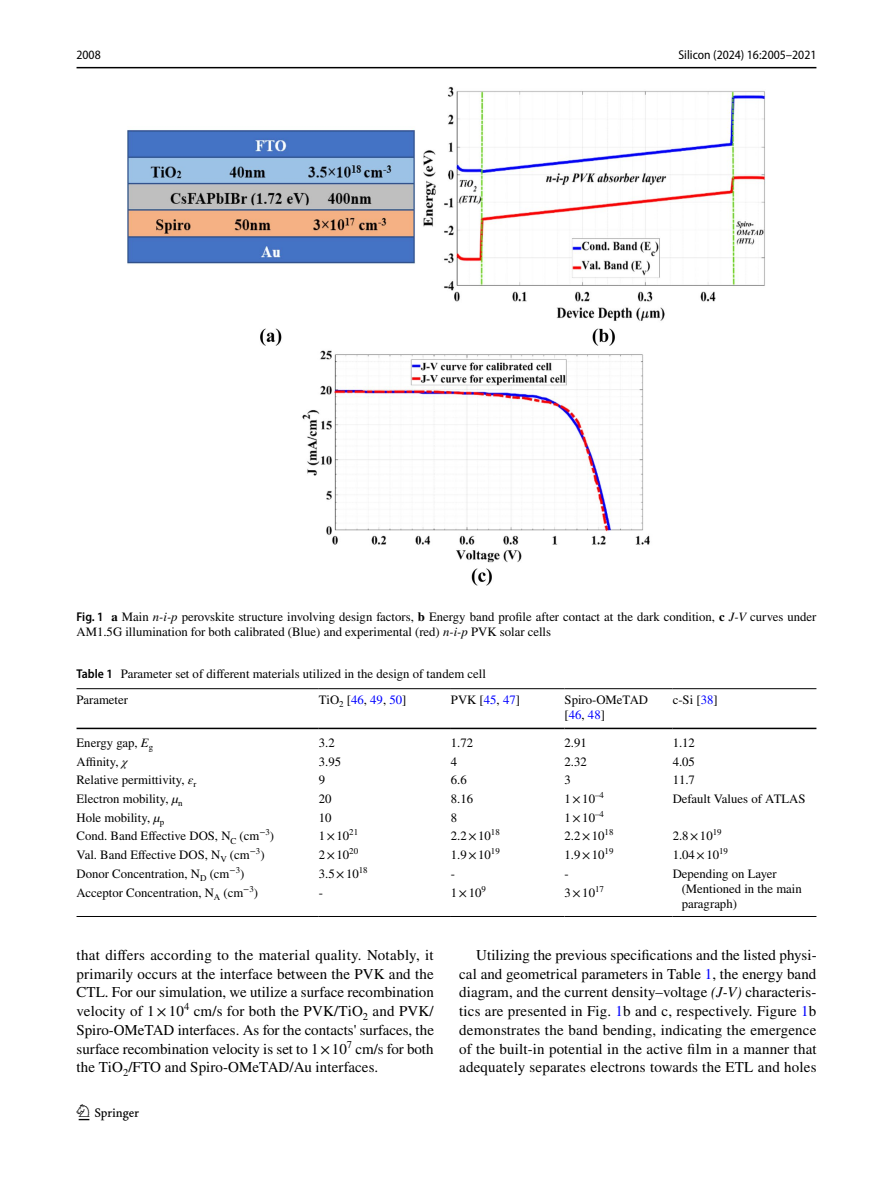
<style>
.page{position:relative;width:893px;height:1187px;background:#fff}
.page>*{position:absolute;margin:0;border:0;box-sizing:border-box;transform-origin:0 0}
.t1{font:22.5px "Springnew Regular 2";color:#000}
.t2{font:15px/18.8px "STIX";letter-spacing:.005em;color:#000;text-align:justify}
.t3{font:12.75px/15px "STIX";color:#000}
.t4{font:semi-condensed 12.75px "Myriad Pro";color:#000}
.s1{font-family:"Myriad Pro";font-weight:600;font-stretch:semi-condensed}
.s2{font-weight:700}
.s3{font-style:italic}
.s4{color:#00f}
</style>
<div class="page">
<hr style="left:77px;top:67px;width:739px;height:1px;background:#000">
<img style="left:128px;top:87px;width:637px;height:498px">
<hr style="left:77px;top:688px;width:242px;height:1px;background:#000">
<hr style="left:77px;top:727px;width:242px;height:2px;background:#000">
<hr style="left:319px;top:688px;width:132px;height:1px;background:#000">
<hr style="left:319px;top:727px;width:132px;height:2px;background:#000">
<hr style="left:451px;top:688px;width:114px;height:1px;background:#000">
<hr style="left:451px;top:727px;width:114px;height:2px;background:#000">
<hr style="left:565px;top:688px;width:108px;height:1px;background:#000">
<hr style="left:565px;top:727px;width:108px;height:2px;background:#000">
<hr style="left:673px;top:688px;width:143px;height:1px;background:#000">
<hr style="left:673px;top:727px;width:143px;height:2px;background:#000">
<hr style="left:673px;top:916px;width:143px;height:1px;background:#000">
<hr style="left:77px;top:916px;width:242px;height:1px;background:#000">
<hr style="left:319px;top:916px;width:132px;height:1px;background:#000">
<hr style="left:451px;top:916px;width:114px;height:1px;background:#000">
<hr style="left:565px;top:916px;width:108px;height:1px;background:#000">
<p class="t4" style="left:77px;top:48px;width:26px">2008</p>
<p class="t4" style="left:678px;top:48px;width:139px">Silicon (2024) 16:2005–2021</p>
<p class="t3" style="left:77px;top:609px;width:741px"><span class="s1">Fig. 1</span> <span class="s2">a</span> Main <span class="s3">n-i-p</span> perovskite structure involving design factors, <span class="s2">b</span> Energy band profile after contact at the dark condition, <span class="s2">c</span> <span class="s3">J-V</span> curves under<br>AM1.5G illumination for both calibrated (Blue) and experimental (red) <span class="s3">n-i-p</span> PVK solar cells</p>
<p class="t3" style="left:77px;top:662px;width:411px;line-height:25.5px"><span class="s1">Table 1</span> Parameter set of different materials utilized in the design of tandem cell<br>Parameter</p>
<p class="t3" style="left:319px;top:692px;width:89px">TiO<sub>2</sub> [<span class="s4">46</span>, <span class="s4">49</span>, <span class="s4">50</span>]</p>
<p class="t3" style="left:451px;top:692px;width:71px">PVK [<span class="s4">45</span>, <span class="s4">47</span>]</p>
<p class="t3" style="left:565px;top:692px;width:85px">Spiro-OMeTAD [<span class="s4">46</span>, <span class="s4">48</span>]</p>
<p class="t3" style="left:673px;top:692px;width:46px">c-Si [<span class="s4">38</span>]</p>
<p class="t3" style="left:77px;top:735px;width:78px">Energy gap, <span class="s3">E</span><sub>g</sub></p>
<p class="t3" style="left:319px;top:735px;width:17px">3.2</p>
<p class="t3" style="left:451px;top:735px;width:24px">1.72</p>
<p class="t3" style="left:565px;top:735px;width:24px">2.91</p>
<p class="t3" style="left:673px;top:735px;width:24px">1.12</p>
<p class="t3" style="left:77px;top:754px;width:53px">Affinity, <span class="s3">χ</span></p>
<p class="t3" style="left:319px;top:754px;width:24px">3.95</p>
<p class="t3" style="left:451px;top:754px;width:8px">4</p>
<p class="t3" style="left:565px;top:754px;width:24px">2.32</p>
<p class="t3" style="left:673px;top:754px;width:24px">4.05</p>
<p class="t3" style="left:77px;top:773px;width:122px">Relative permittivity, <span class="s3">ε</span><sub>r</sub></p>
<p class="t3" style="left:319px;top:773px;width:8px">9</p>
<p class="t3" style="left:451px;top:773px;width:17px">6.6</p>
<p class="t3" style="left:565px;top:773px;width:8px">3</p>
<p class="t3" style="left:673px;top:773px;width:24px">11.7</p>
<p class="t3" style="left:77px;top:792px;width:108px">Electron mobility, <span class="s3">µ</span><sub>n</sub></p>
<p class="t3" style="left:319px;top:792px;width:14px">20</p>
<p class="t3" style="left:451px;top:792px;width:24px">8.16</p>
<p class="t3" style="left:565px;top:792px;width:41px">1× -10<sup>–4</sup></p>
<p class="t3" style="left:673px;top:792px;width:134px">Default Values of ATLAS</p>
<p class="t3" style="left:77px;top:810px;width:89px">Hole mobility, <span class="s3">µ</span><sub>p</sub></p>
<p class="t3" style="left:319px;top:810px;width:14px">10</p>
<p class="t3" style="left:451px;top:810px;width:8px">8</p>
<p class="t3" style="left:565px;top:810px;width:41px">1× -10<sup>–4</sup></p>
<p class="t3" style="left:77px;top:829px;width:199px">Cond. Band Effective DOS, N<sub>C</sub> (cm<sup>−3</sup>)</p>
<p class="t3" style="left:319px;top:829px;width:41px">1× -10<sup>21</sup></p>
<p class="t3" style="left:451px;top:829px;width:50px">2.2× -10<sup>18</sup></p>
<p class="t3" style="left:565px;top:829px;width:50px">2.2× -10<sup>18</sup></p>
<p class="t3" style="left:673px;top:829px;width:50px">2.8× -10<sup>19</sup></p>
<p class="t3" style="left:77px;top:848px;width:190px">Val. Band Effective DOS, N<sub>V</sub> (cm<sup>−3</sup>)</p>
<p class="t3" style="left:319px;top:848px;width:41px">2× -10<sup>20</sup></p>
<p class="t3" style="left:451px;top:848px;width:50px">1.9× -10<sup>19</sup></p>
<p class="t3" style="left:565px;top:848px;width:50px">1.9× -10<sup>19</sup></p>
<p class="t3" style="left:673px;top:848px;width:57px">1.04× -10<sup>19</sup></p>
<p class="t3" style="left:77px;top:866px;width:169px">Donor Concentration, N<sub>D</sub> (cm<sup>−3</sup>)</p>
<p class="t3" style="left:319px;top:866px;width:50px">3.5× -10<sup>18</sup></p>
<p class="t3" style="left:451px;top:866px;width:6px">-</p>
<p class="t3" style="left:565px;top:866px;width:6px">-</p>
<p class="t3" style="left:682px;top:866px;width:122px;text-indent:-9px">Depending on Layer (Mentioned in the main paragraph)</p>
<p class="t3" style="left:77px;top:885px;width:183px">Acceptor Concentration, N<sub>A</sub> (cm<sup>−3</sup>)</p>
<p class="t3" style="left:319px;top:885px;width:6px">-</p>
<p class="t3" style="left:451px;top:885px;width:36px">1× -10<sup>9</sup></p>
<p class="t3" style="left:565px;top:885px;width:41px">3× -10<sup>17</sup></p>
<p class="t2" style="left:77px;top:946px;width:359px">that differs according to the material quality. Notably, it primarily occurs at the interface between the PVK and the CTL. For our simulation, we utilize a surface recombination velocity of 1× -10<sup>4</sup> cm/s for both the PVK/TiO<sub>2</sub> and PVK/ Spiro-OMeTAD interfaces. As for the contacts' surfaces, the surface recombination velocity is set to 1× -10<sup>7</sup> cm/s for both the TiO<sub>2</sub>/FTO and Spiro-OMeTAD/Au interfaces.</p>
<p class="t2" style="left:459px;top:946px;width:359px;text-indent:17px">Utilizing the previous specifications and the listed physi&shy;cal and geometrical parameters in Table <span class="s4">1</span>, the energy band diagram, and the current density–voltage <span class="s3">(J-V)</span> characteris&shy;tics are presented in Fig. <span class="s4">1</span>b and c, respectively. Figure <span class="s4">1</span>b demonstrates the band bending, indicating the emergence of the built-in potential in the active film in a manner that adequately separates electrons towards the ETL and holes</p>
<h1 class="t1" style="left:79px;top:1104px;width:62px">1 3</h1>
</div>
